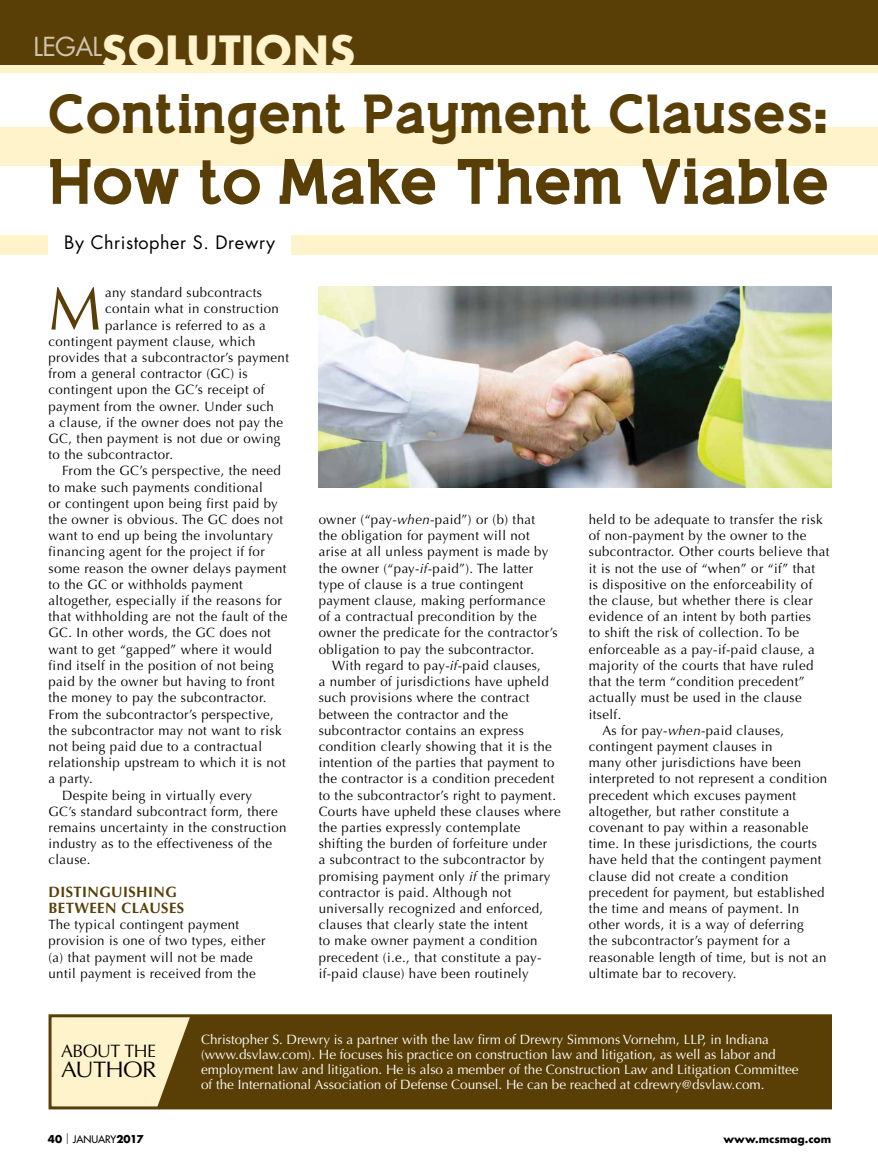
<style>
.page{position:relative;width:878px;height:1175px;background:#fff}
.page>*{position:absolute;margin:0;border:0;box-sizing:border-box;transform-origin:0 0}
.t1{font:60.75px "Optima";color:#593f06}
.t2{font:52.5px "Lifestyle M54";color:#593f06}
.t3{font:45px "Lifestyle M54";color:#593f06}
.t4{font:700 40.5px "Futura";color:#fff3cc}
.t5{font:22.5px "Optima";letter-spacing:-.03em;color:#000;scale:1.05 1}
.t6{font:18px "Futura";letter-spacing:.03em;color:#000}
.t7{font:18px "Optima";letter-spacing:-.03em;color:#000}
.t8{font:700 15px/16.2px "Optima";letter-spacing:.03em;color:#593f06}
.t9{font:13.5px/16.2px "Optima";letter-spacing:.03em;color:#000}
.t10{font:13.5px/15px "Optima";color:#fff}
.t11{font:700 10.5px "Futura";color:#000}
.t12{font:10.2px "Futura";color:#000}
.s1{font-family:"Arial";font-weight:900}
.s2{font-size:51px}
.s3{font-style:italic}
.s4{font-weight:700;font-size:10.5px}
.s5{font-weight:300;font-size:13.2px}
</style>
<div class="page">
<div style="left:0;top:0;width:878px;height:66px;background:#593f06"></div>
<div style="left:0;top:65px;width:878px;height:7px;background:#fff3cc"></div>
<div style="left:0;top:127px;width:878px;height:39px;background:#fff3cc"></div>
<div style="left:292px;top:235px;width:586px;height:19px;background:#fff3cc"></div>
<div style="left:0;top:235px;width:48px;height:19px;background:#fff3cc"></div>
<div style="left:50px;top:1016px;width:143px;height:92px;background:#fff3cc"></div>
<div style="left:158px;top:1018px;width:670px;height:87px;background:#593f06"></div>
<div style="left:49px;top:1014px;width:783px;height:95px;border:3px solid #593f06"></div>
<img style="left:319px;top:287px;width:512px;height:201px">
<h3 class="t4" style="left:34px;top:22px;width:323px"><sup>LEGAL</sup>SOLUTIONS</h3>
<h3 class="t3" style="left:48px;top:92px;width:781px">Contingent Payment Clauses<span class="s1">:</span></h3>
<h2 class="t2" style="left:48px;top:156px;width:783px">How <span class="s2">to</span> Make Them Viable</h2>
<h3 class="t6" style="left:64px;top:230px;width:212px">By Christopher S. Drewry</h3>
<h1 class="t1" style="left:49px;top:274px;width:54px">M</h1>
<p class="t9" style="left:105px;top:285px;width:158px">any standard subcontracts</p>
<p class="t9" style="left:105px;top:301px;width:175px">contain what in construction</p>
<p class="t9" style="left:105px;top:317px;width:162px">parlance is referred to as a</p>
<p class="t9" style="left:49px;top:333px;width:209px">contingent payment clause, which</p>
<p class="t9" style="left:49px;top:349px;width:242px">provides that a subcontractor’s payment</p>
<p class="t9" style="left:49px;top:366px;width:201px">from a general contractor (GC) is</p>
<p class="t9" style="left:49px;top:382px;width:217px">contingent upon the GC’s receipt of</p>
<p class="t9" style="left:49px;top:398px;width:227px">payment from the owner. Under such</p>
<p class="t9" style="left:49px;top:414px;width:236px">a clause, if the owner does not pay the</p>
<p class="t9" style="left:49px;top:430px;width:233px">GC, then payment is not due or owing</p>
<p class="t9" style="left:49px;top:447px;width:126px">to the subcontractor.</p>
<p class="t9" style="left:62px;top:463px;width:220px">From the GC’s perspective, the need</p>
<p class="t9" style="left:49px;top:479px;width:216px">to make such payments conditional</p>
<p class="t9" style="left:49px;top:495px;width:231px">or contingent upon being first paid by</p>
<p class="t9" style="left:49px;top:511px;width:236px">the owner is obvious. The GC does not</p>
<p class="t9" style="left:49px;top:528px;width:226px">want to end up being the involuntary</p>
<p class="t9" style="left:49px;top:544px;width:218px">financing agent for the project if for</p>
<p class="t9" style="left:49px;top:560px;width:239px">some reason the owner delays payment</p>
<p class="t9" style="left:49px;top:576px;width:196px">to the GC or withholds payment</p>
<p class="t9" style="left:49px;top:592px;width:235px">altogether, especially if the reasons for</p>
<p class="t9" style="left:49px;top:609px;width:240px">that withholding are not the fault of the</p>
<p class="t9" style="left:49px;top:625px;width:224px">GC. In other words, the GC does not</p>
<p class="t9" style="left:49px;top:641px;width:225px">want to get “gapped” where it would</p>
<p class="t9" style="left:49px;top:657px;width:227px">find itself in the position of not being</p>
<p class="t9" style="left:49px;top:673px;width:228px">paid by the owner but having to front</p>
<p class="t9" style="left:49px;top:690px;width:219px">the money to pay the subcontractor.</p>
<p class="t9" style="left:49px;top:706px;width:227px">From the subcontractor’s perspective,</p>
<p class="t9" style="left:49px;top:722px;width:235px">the subcontractor may not want to risk</p>
<p class="t9" style="left:49px;top:738px;width:215px">not being paid due to a contractual</p>
<p class="t9" style="left:49px;top:754px;width:239px">relationship upstream to which it is not</p>
<p class="t9" style="left:49px;top:771px;width:46px">a party.</p>
<p class="t9" style="left:62px;top:787px;width:192px">Despite being in virtually every</p>
<p class="t9" style="left:49px;top:803px;width:231px">GC’s standard subcontract form, there</p>
<p class="t9" style="left:49px;top:819px;width:239px">remains uncertainty in the construction</p>
<p class="t9" style="left:49px;top:835px;width:225px">industry as to the effectiveness of the</p>
<p class="t9" style="left:49px;top:852px;width:44px">clause.</p>
<p class="t8" style="left:49px;top:883px;width:137px">DISTINGUISHING<br>BETWEEN CLAUSES</p>
<p class="t9" style="left:49px;top:916px;width:218px">The typical contingent payment provision is one of two types, either (a) that payment will not be made until payment is received from the</p>
<p class="t9" style="left:589px;top:511px;width:235px">held to be adequate to transfer the risk</p>
<p class="t9" style="left:589px;top:528px;width:219px">of non-payment by the owner to the</p>
<p class="t9" style="left:589px;top:544px;width:242px">subcontractor. Other courts believe that</p>
<p class="t9" style="left:589px;top:560px;width:228px">it is not the use of “when” or “if” that</p>
<p class="t9" style="left:589px;top:576px;width:225px">is dispositive on the enforceability of</p>
<p class="t9" style="left:589px;top:592px;width:225px">the clause, but whether there is clear</p>
<p class="t9" style="left:589px;top:609px;width:224px">evidence of an intent by both parties</p>
<p class="t9" style="left:589px;top:625px;width:212px">to shift the risk of collection. To be</p>
<p class="t9" style="left:589px;top:641px;width:227px">enforceable as a pay-if-paid clause, a</p>
<p class="t9" style="left:589px;top:657px;width:226px">majority of the courts that have ruled</p>
<p class="t9" style="left:589px;top:673px;width:217px">that the term “condition precedent”</p>
<p class="t9" style="left:589px;top:690px;width:214px">actually must be used in the clause</p>
<p class="t9" style="left:589px;top:706px;width:34px">itself.</p>
<p class="t9" style="left:602px;top:722px;width:183px">As for pay-<span class="s3">when</span>-paid clauses,</p>
<p class="t9" style="left:589px;top:738px;width:185px">contingent payment clauses in</p>
<p class="t9" style="left:589px;top:754px;width:214px">many other jurisdictions have been</p>
<p class="t9" style="left:589px;top:771px;width:240px">interpreted to not represent a condition</p>
<p class="t9" style="left:589px;top:787px;width:209px">precedent which excuses payment</p>
<p class="t9" style="left:589px;top:803px;width:202px">altogether, but rather constitute a</p>
<p class="t9" style="left:589px;top:819px;width:221px">covenant to pay within a reasonable</p>
<p class="t9" style="left:589px;top:835px;width:229px">time. In these jurisdictions, the courts</p>
<p class="t9" style="left:589px;top:852px;width:234px">have held that the contingent payment</p>
<p class="t9" style="left:589px;top:868px;width:201px">clause did not create a condition</p>
<p class="t9" style="left:589px;top:884px;width:237px">precedent for payment, but established</p>
<p class="t9" style="left:589px;top:900px;width:212px">the time and means of payment. In</p>
<p class="t9" style="left:589px;top:916px;width:216px">other words, it is a way of deferring</p>
<p class="t9" style="left:589px;top:933px;width:203px">the subcontractor’s payment for a</p>
<p class="t9" style="left:589px;top:949px;width:239px">reasonable length of time, but is not an</p>
<p class="t9" style="left:589px;top:965px;width:149px">ultimate bar to recovery.</p>
<p class="t9" style="left:319px;top:511px;width:240px">owner (“pay-<span class="s3">when</span>-paid”) or (b) that<br>the obligation for payment will not arise at all unless payment is made by the owner (“pay-<span class="s3">if</span>-paid”). The latter type of clause is a true contingent payment clause, making performance of a contractual precondition by the owner the predicate for the contractor’s obligation to pay the subcontractor.</p>
<p class="t9" style="left:319px;top:657px;width:243px;text-indent:13px">With regard to pay-<span class="s3">if</span>-paid clauses,<br>a number of jurisdictions have upheld such provisions where the contract between the contractor and the subcontractor contains an express condition clearly showing that it is the intention of the parties that payment to the contractor is a condition precedent to the subcontractor’s right to payment.<br>Courts have upheld these clauses where the parties expressly contemplate shifting the burden of forfeiture under<br>a subcontract to the subcontractor by promising payment only <span class="s3">if</span> the primary contractor is paid. Although not universally recognized and enforced, clauses that clearly state the intent<br>to make owner payment a condition precedent (i.e., that constitute a pay&shy;if-paid clause) have been routinely</p>
<h3 class="t7" style="left:61px;top:1040px;width:96px">ABOUT THE</h3>
<h3 class="t5" style="left:61px;top:1056px;width:92px">AUTHOR</h3>
<p class="t10" style="left:201px;top:1031px;width:599px">Christopher S. Drewry is a partner with the law firm of Drewry Simmons Vornehm, LLP, in Indiana (www.dsvlaw.com). He focuses his practice on construction law and litigation, as well as labor and employment law and litigation. He is also a member of the Construction Law and Litigation Committee of the International Association of Defense Counsel. He can be reached at cdrewry@dsvlaw.com.</p>
<p class="t12" style="left:48px;top:1132px;width:97px"><span class="s4">40</span> <span class="s5">|</span> JANUARY<span class="s4">2017</span></p>
<p class="t11" style="left:723px;top:1131px;width:109px">www.mcsmag.com</p>
</div>
